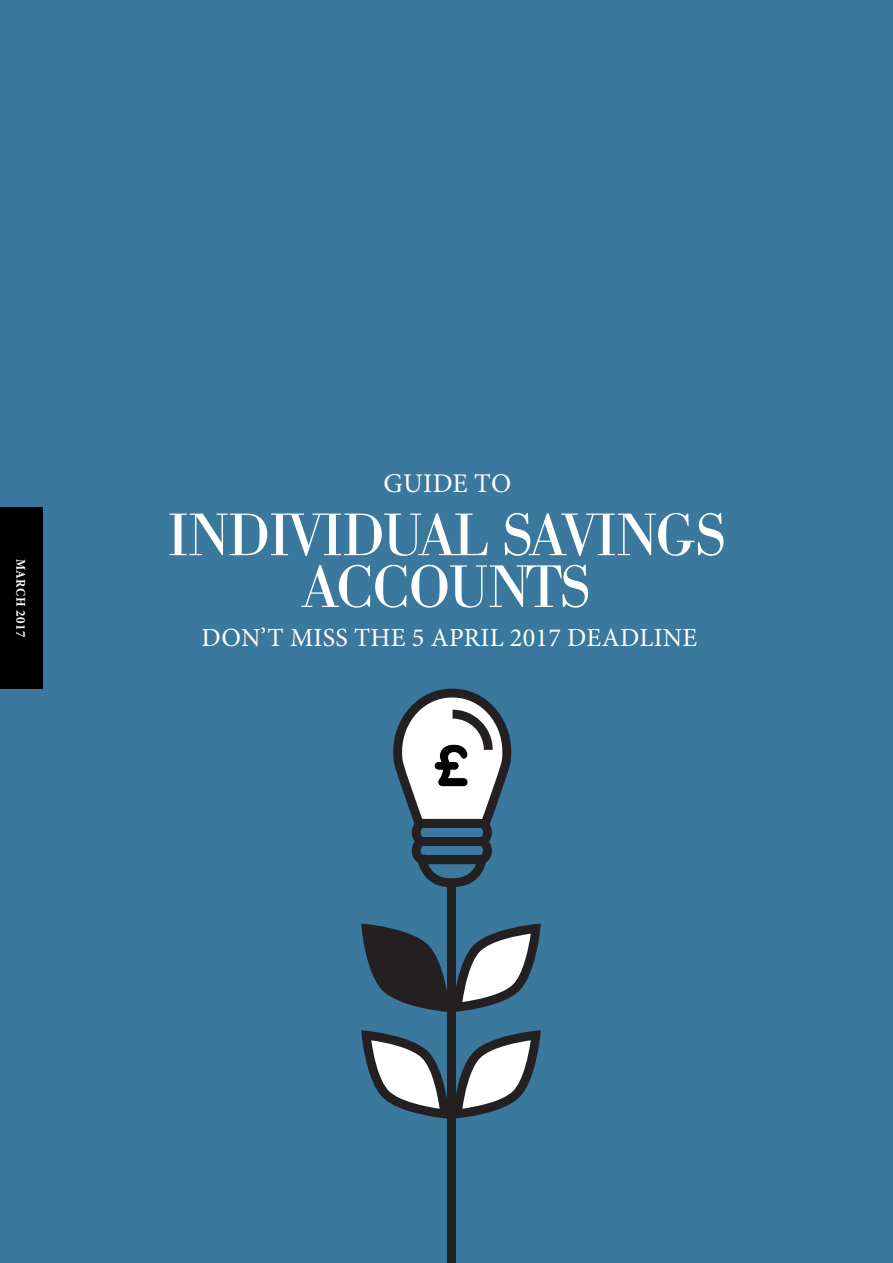
<style>
.page{position:relative;width:893px;height:1263px;background:#3b789d}
.page>*{position:absolute;margin:0;border:0;box-sizing:border-box;transform-origin:0 0}
.t1{font:58.8px/51.8px "Bodoni BE";letter-spacing:-.01em;color:#fff;text-align:center}
.t2{font:27px "Minion Pro";letter-spacing:.01em;color:#fff}
.t3{font:26.25px "Minion Pro";letter-spacing:.01em;color:#fff}
.t4{font:700 condensed 13.5px "Minion Pro";letter-spacing:.04em;color:#fff}
</style>
<div class="page">
<div style="left:0;top:507px;width:43px;height:182px;background:#000"></div>
<div style="left:447px;top:882px;width:8px;height:381px;background:#241f21"></div>
<svg style="left:361px;top:1030px;width:180px;height:89px"></svg>
<svg style="left:361px;top:923px;width:180px;height:89px"></svg>
<svg style="left:393px;top:689px;width:118px;height:198px"></svg>
<p class="t4" style="left:30px;top:558px;width:80px;rotate:90deg">MARCH 2017</p>
<p class="t2" style="left:383px;top:465px;width:129px">GUIDE TO</p>
<h1 class="t1" style="left:168px;top:511px;width:559px">INDIVIDUAL SAVINGS<br>ACCOUNTS</h1>
<p class="t3" style="left:202px;top:620px;width:497px">DON’T MISS THE 5 APRIL 2017 DEADLINE</p>
</div>
